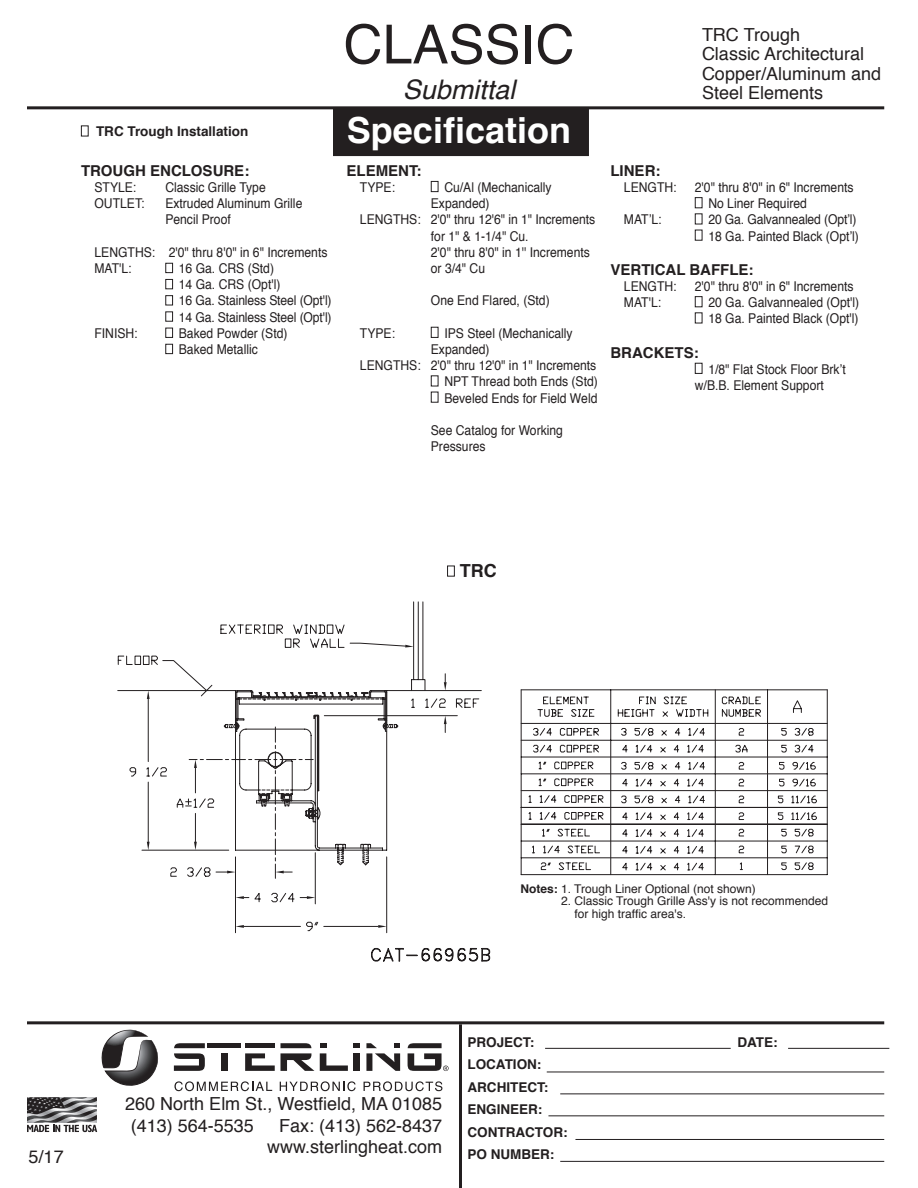
<style>
.page{position:relative;width:918px;height:1188px;background:#fff}
.page>*{position:absolute;margin:0;border:0;box-sizing:border-box;transform-origin:0 0}
.t1{font:54px "Helvetica";color:#231f20}
.t2{font:700 36px "Helvetica";color:#fff}
.t3{font:italic 27px "Helvetica";color:#231f20}
.t4{font:18px "Helvetica";color:#231f20}
.t5{font:700 18px "Helvetica";color:#231f20}
.t6{font:700 15px "Helvetica";color:#231f20}
.t7{font:13.5px/16.2px "Helvetica";color:#231f20;scale:.9 1}
.t8{font:700 13.5px "Helvetica";color:#231f20}
.t9{font:12px/12.8px "Helvetica";color:#231f20}
.s1{font-weight:700}
</style>
<div class="page">
<div style="left:334px;top:109px;width:253px;height:46px;background:#231f20"></div>
<div style="left:333px;top:107px;width:256px;height:49px;border:3px solid #231f20"></div>
<hr style="left:27px;top:106px;width:857px;height:3px;background:#231f20">
<hr style="left:459px;top:1024px;width:3px;height:164px;background:#231f20">
<hr style="left:560px;top:1161px;width:324px;height:1px;background:#231f20">
<hr style="left:575px;top:1139px;width:309px;height:1px;background:#231f20">
<hr style="left:548px;top:1115px;width:336px;height:1px;background:#231f20">
<hr style="left:560px;top:1094px;width:324px;height:1px;background:#231f20">
<hr style="left:547px;top:1072px;width:337px;height:1px;background:#231f20">
<hr style="left:788px;top:1048px;width:101px;height:1px;background:#231f20">
<hr style="left:545px;top:1048px;width:186px;height:1px;background:#231f20">
<hr style="left:27px;top:1021px;width:857px;height:3px;background:#231f20">
<div style="left:165px;top:263px;width:8px;height:10px;border:1px solid #231f20"></div>
<div style="left:165px;top:279px;width:8px;height:10px;border:1px solid #231f20"></div>
<div style="left:165px;top:295px;width:8px;height:10px;border:1px solid #231f20"></div>
<div style="left:165px;top:311px;width:8px;height:11px;border:1px solid #231f20"></div>
<div style="left:165px;top:328px;width:8px;height:10px;border:1px solid #231f20"></div>
<div style="left:165px;top:344px;width:8px;height:10px;border:1px solid #231f20"></div>
<div style="left:81px;top:125px;width:8px;height:11px;border:1px solid #231f20"></div>
<div style="left:431px;top:181px;width:7px;height:11px;border:1px solid #231f20"></div>
<div style="left:431px;top:327px;width:7px;height:11px;border:1px solid #231f20"></div>
<div style="left:431px;top:375px;width:7px;height:11px;border:1px solid #231f20"></div>
<div style="left:431px;top:392px;width:7px;height:11px;border:1px solid #231f20"></div>
<div style="left:695px;top:197px;width:7px;height:11px;border:1px solid #231f20"></div>
<div style="left:695px;top:213px;width:7px;height:11px;border:1px solid #231f20"></div>
<div style="left:695px;top:230px;width:7px;height:11px;border:1px solid #231f20"></div>
<div style="left:695px;top:296px;width:7px;height:11px;border:1px solid #231f20"></div>
<div style="left:695px;top:312px;width:7px;height:11px;border:1px solid #231f20"></div>
<div style="left:695px;top:363px;width:7px;height:11px;border:1px solid #231f20"></div>
<div style="left:447px;top:566px;width:8px;height:11px;border:1px solid #231f20"></div>
<svg style="left:235px;top:933px;width:255px;height:28px"></svg>
<svg style="left:129px;top:602px;width:318px;height:331px"></svg>
<svg style="left:253px;top:689px;width:268px;height:186px"></svg>
<svg style="left:521px;top:689px;width:307px;height:186px"></svg>
<svg style="left:521px;top:695px;width:307px;height:176px"></svg>
<svg style="left:174px;top:1043px;width:31px;height:28px"></svg>
<div style="left:208px;top:1043px;width:33px;height:5px;background:#231f20"></div>
<div style="left:221px;top:1053px;width:7px;height:18px;background:#231f20"></div>
<svg style="left:245px;top:1043px;width:69px;height:28px"></svg>
<svg style="left:320px;top:1043px;width:40px;height:28px"></svg>
<svg style="left:366px;top:1043px;width:34px;height:28px"></svg>
<svg style="left:174px;top:1081px;width:98px;height:10px"></svg>
<svg style="left:280px;top:1081px;width:76px;height:10px"></svg>
<svg style="left:364px;top:1081px;width:78px;height:10px"></svg>
<svg style="left:102px;top:1030px;width:56px;height:56px"></svg>
<svg style="left:408px;top:1043px;width:41px;height:28px"></svg>
<svg style="left:27px;top:1097px;width:70px;height:35px"></svg>
<p class="t8" style="left:96px;top:122px;width:154px">TRC Trough Installation</p>
<p class="t6" style="left:81px;top:160px;width:170px">TROUGH ENCLOSURE:</p>
<p class="t7" style="left:94px;top:180px;width:48px">STYLE:</p>
<p class="t7" style="left:165px;top:180px;width:113px">Classic Grille Type</p>
<p class="t7" style="left:94px;top:196px;width:57px">OUTLET:</p>
<p class="t7" style="left:165px;top:196px;width:154px">Extruded Aluminum Grille</p>
<p class="t7" style="left:165px;top:212px;width:74px">Pencil Proof</p>
<p class="t7" style="left:94px;top:245px;width:260px">LENGTHS: 2'0" thru 8'0" in 6" Increments</p>
<p class="t7" style="left:94px;top:261px;width:43px">MAT'L:</p>
<p class="t7" style="left:179px;top:261px;width:107px">16 Ga. CRS (Std)</p>
<p class="t7" style="left:179px;top:277px;width:114px">14 Ga. CRS (Opt'l)</p>
<p class="t7" style="left:179px;top:293px;width:171px">16 Ga. Stainless Steel (Opt'l)</p>
<p class="t7" style="left:179px;top:310px;width:171px">14 Ga. Stainless Steel (Opt'l)</p>
<p class="t7" style="left:94px;top:326px;width:50px">FINISH:</p>
<p class="t7" style="left:179px;top:326px;width:122px">Baked Powder (Std)</p>
<p class="t7" style="left:179px;top:342px;width:89px">Baked Metallic</p>
<p class="t1" style="left:343px;top:8px;width:233px">CLASSIC</p>
<p class="t3" style="left:403px;top:68px;width:114px">Submittal</p>
<p class="t2" style="left:347px;top:106px;width:226px">Specification</p>
<p class="t6" style="left:346px;top:160px;width:76px">ELEMENT:</p>
<p class="t7" style="left:360px;top:180px;width:41px">TYPE:</p>
<p class="t7" style="left:431px;top:180px;width:136px;text-indent:14px">Cu/Al (Mechanically<br>Expanded)</p>
<p class="t7" style="left:360px;top:212px;width:263px;text-align:center">LENGTHS: 2'0" thru 12'6" in 1" Increments for 1" &amp; 1-1/4" Cu.</p>
<p class="t7" style="left:431px;top:245px;width:178px">2'0" thru 8'0" in 1'' Increments or 3/4" Cu</p>
<p class="t7" style="left:431px;top:293px;width:134px">One End Flared, (Std)</p>
<p class="t7" style="left:360px;top:326px;width:41px">TYPE:</p>
<p class="t7" style="left:431px;top:326px;width:159px;text-indent:14px">IPS Steel (Mechanically<br>Expanded)</p>
<p class="t7" style="left:360px;top:358px;width:264px">LENGTHS: 2'0" thru 12'0" in 1" Increments</p>
<p class="t7" style="left:444px;top:374px;width:172px">NPT Thread both Ends (Std)</p>
<p class="t7" style="left:444px;top:391px;width:172px">Beveled Ends for Field Weld</p>
<p class="t7" style="left:431px;top:423px;width:148px">See Catalog for Working<br>Pressures</p>
<p class="t4" style="left:702px;top:22px;width:100px">TRC Trough</p>
<p class="t4" style="left:702px;top:42px;width:164px">Classic Architectural</p>
<p class="t4" style="left:702px;top:61px;width:181px">Copper/Aluminum and</p>
<p class="t4" style="left:702px;top:81px;width:123px">Steel Elements</p>
<p class="t6" style="left:610px;top:160px;width:51px">LINER:</p>
<p class="t7" style="left:624px;top:180px;width:60px">LENGTH:</p>
<p class="t7" style="left:695px;top:180px;width:178px">2'0" thru 8'0" in 6" Increments</p>
<p class="t7" style="left:708px;top:196px;width:111px">No Liner Required</p>
<p class="t7" style="left:624px;top:212px;width:43px">MAT’L:</p>
<p class="t7" style="left:708px;top:212px;width:166px">20 Ga. Galvannealed (Opt’l)</p>
<p class="t7" style="left:708px;top:229px;width:169px">18 Ga. Painted Black (Opt’l)</p>
<p class="t6" style="left:610px;top:259px;width:145px">VERTICAL BAFFLE:</p>
<p class="t7" style="left:624px;top:279px;width:60px">LENGTH:</p>
<p class="t7" style="left:695px;top:279px;width:178px">2'0" thru 8'0" in 6" Increments</p>
<p class="t7" style="left:624px;top:295px;width:43px">MAT'L:</p>
<p class="t7" style="left:708px;top:295px;width:169px">20 Ga. Galvannealed (Opt'l)</p>
<p class="t7" style="left:708px;top:311px;width:168px">18 Ga. Painted Black (Opt'l)</p>
<p class="t6" style="left:610px;top:342px;width:90px">BRACKETS:</p>
<p class="t7" style="left:695px;top:362px;width:169px;text-indent:14px">1/8" Flat Stock Floor Brk’t w/B.B. Element Support</p>
<p class="t5" style="left:460px;top:558px;width:38px">TRC</p>
<p class="t9" style="left:521px;top:883px;width:237px"><span class="s1">Notes:</span> 1. Trough Liner Optional (not shown)</p>
<p class="t9" style="left:575px;top:896px;width:255px;text-indent:-14px">2. Classic Trough Grille Ass'y is not recommended for high traffic area's.</p>
<p class="t8" style="left:467px;top:1033px;width:68px">PROJECT:</p>
<p class="t8" style="left:737px;top:1033px;width:42px">DATE:</p>
<p class="t8" style="left:467px;top:1055px;width:75px">LOCATION:</p>
<p class="t8" style="left:467px;top:1078px;width:82px">ARCHITECT:</p>
<p class="t8" style="left:467px;top:1100px;width:77px">ENGINEER:</p>
<p class="t8" style="left:467px;top:1123px;width:102px">CONTRACTOR:</p>
<p class="t4" style="left:125px;top:1092px;width:318px">260 North Elm St., Westfield, MA 01085</p>
<p class="t4" style="left:131px;top:1113px;width:125px">(413) 564-5535</p>
<p class="t4" style="left:279px;top:1113px;width:165px">Fax: (413) 562-8437</p>
<p class="t4" style="left:267px;top:1135px;width:177px">www.sterlingheat.com</p>
<p class="t4" style="left:29px;top:1145px;width:37px">5/17</p>
<p class="t8" style="left:467px;top:1145px;width:88px">PO NUMBER:</p>
</div>
